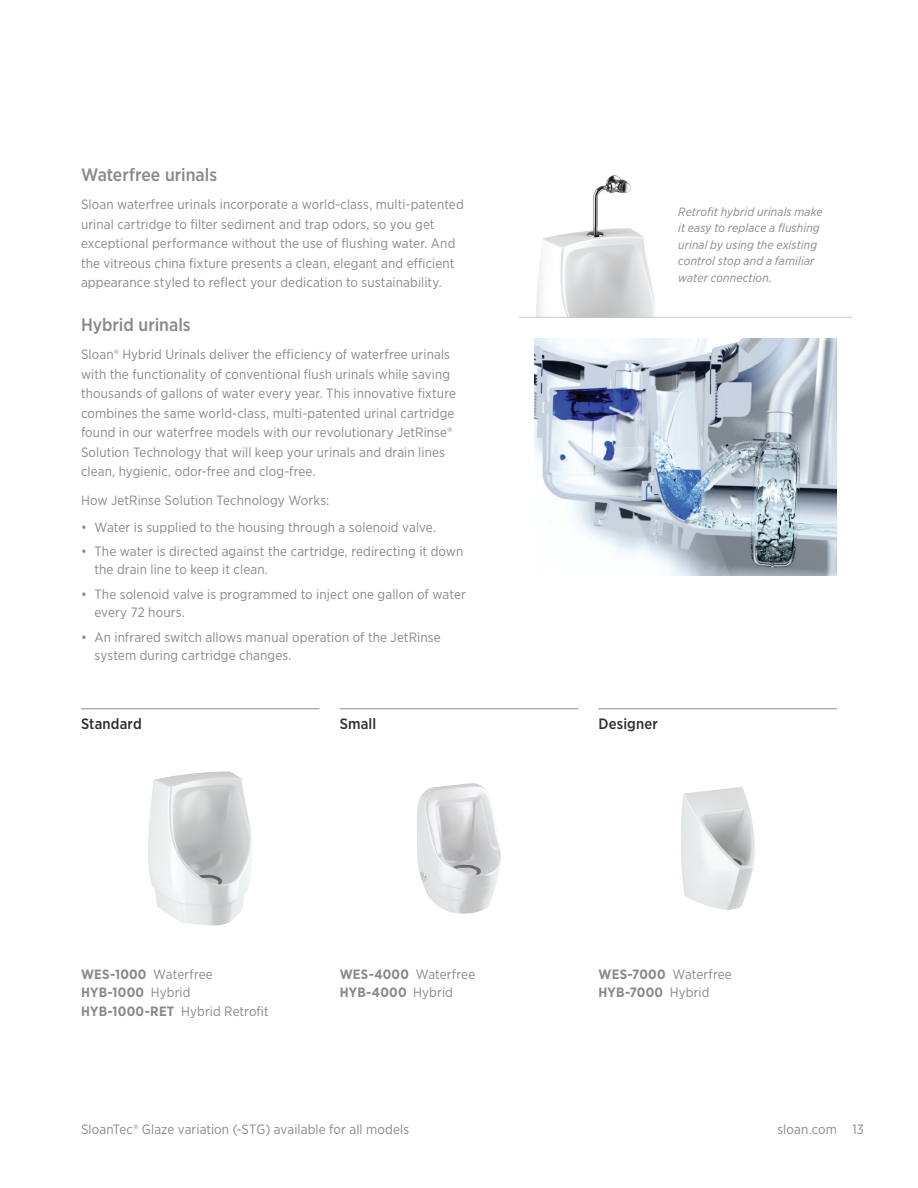
<style>
.page{position:relative;width:918px;height:1188px;background:#fff}
.page>*{position:absolute;margin:0;border:0;box-sizing:border-box;transform-origin:0 0}
.t1{font:500 18px "Gotham Narrow";color:#868a8e}
.h5-rule{font:500 15px "Gotham Narrow";letter-spacing:.01em;color:#2d2e32}
.base{font:13.5px/19.5px "Gotham Narrow";letter-spacing:.01em;color:#868a8e}
.t2{font:700 13.5px "Gotham Narrow";letter-spacing:.02em;color:#868a8e}
.caption-new{font:italic 12px/16.5px "Gotham Narrow";letter-spacing:.01em;color:#868a8e}
.s1{font-weight:700}
.s2{font-weight:400}
</style>
<div class="page">
<img style="left:534px;top:175px;width:125px;height:142px">
<img style="left:534px;top:338px;width:303px;height:237px">
<hr style="left:81px;top:709px;width:239px;height:1px;background:#868a8e">
<hr style="left:340px;top:709px;width:238px;height:1px;background:#868a8e">
<hr style="left:598px;top:709px;width:239px;height:1px;background:#868a8e">
<img style="left:148px;top:771px;width:104px;height:155px">
<img style="left:417px;top:783px;width:84px;height:131px">
<img style="left:681px;top:787px;width:75px;height:123px">
<hr style="left:519px;top:317px;width:333px;height:1px;background:#c7cacc">
<p class="t1" style="left:81px;top:163px;width:138px">Waterfree urinals</p>
<p class="base" style="left:81px;top:194px;width:384px">Sloan waterfree urinals incorporate a world-class, multi-patented urinal cartridge to filter sediment and trap odors, so you get exceptional performance without the use of flushing water. And the vitreous china fixture presents a clean, elegant and efficient appearance styled to reflect your dedication to sustainability.</p>
<p class="t1" style="left:81px;top:313px;width:111px">Hybrid urinals</p>
<p class="base" style="left:81px;top:344px;width:377px">Sloan® Hybrid Urinals deliver the efficiency of waterfree urinals with the functionality of conventional flush urinals while saving thousands of gallons of water every year. This innovative fixture combines the same world-class, multi-patented urinal cartridge found in our waterfree models with our revolutionary JetRinse® Solution Technology that will keep your urinals and drain lines clean, hygienic, odor-free and clog-free.</p>
<p class="base" style="left:81px;top:490px;width:250px">How JetRinse Solution Technology Works:</p>
<p class="base" style="left:81px;top:517px;width:357px">• Water is supplied to the housing through a solenoid valve.</p>
<p class="base" style="left:94px;top:542px;width:370px;line-height:18px;text-indent:-14px">• The water is directed against the cartridge, redirecting it down the drain line to keep it clean.</p>
<p class="base" style="left:94px;top:585px;width:373px;line-height:18px;text-indent:-14px">• The solenoid valve is programmed to inject one gallon of water every 72 hours.</p>
<p class="base" style="left:94px;top:628px;width:348px;line-height:18px;text-indent:-14px">• An infrared switch allows manual operation of the JetRinse system during cartridge changes.</p>
<p class="caption-new" style="left:678px;top:203px;width:146px">Retrofit hybrid urinals make it easy to replace a flushing urinal by using the existing control stop and a familiar water connection.</p>
<p class="h5-rule" style="left:81px;top:714px;width:62px">Standard</p>
<p class="h5-rule" style="left:340px;top:714px;width:38px">Small</p>
<p class="h5-rule" style="left:598px;top:714px;width:61px">Designer</p>
<p class="base" style="left:81px;top:964px;width:133px"><span class="s1">WES-1000</span> Waterfree</p>
<p class="t2" style="left:81px;top:984px;width:111px">HYB-1000 <span class="s2">Hybrid</span></p>
<p class="base" style="left:81px;top:1002px;width:189px"><span class="s1">HYB-1000-RET</span> Hybrid Retrofit</p>
<p class="base" style="left:340px;top:964px;width:137px"><span class="s1">WES-4000</span> Waterfree</p>
<p class="t2" style="left:340px;top:984px;width:115px">HYB-4000 <span class="s2">Hybrid</span></p>
<p class="base" style="left:598px;top:964px;width:135px"><span class="s1">WES-7000</span> Waterfree</p>
<p class="t2" style="left:598px;top:984px;width:113px">HYB-7000 <span class="s2">Hybrid</span></p>
<p class="base" style="left:81px;top:1119px;width:330px">SloanTec® Glaze variation (-STG) available for all models</p>
<p class="base" style="left:777px;top:1119px;width:88px">sloan.com 13</p>
</div>
